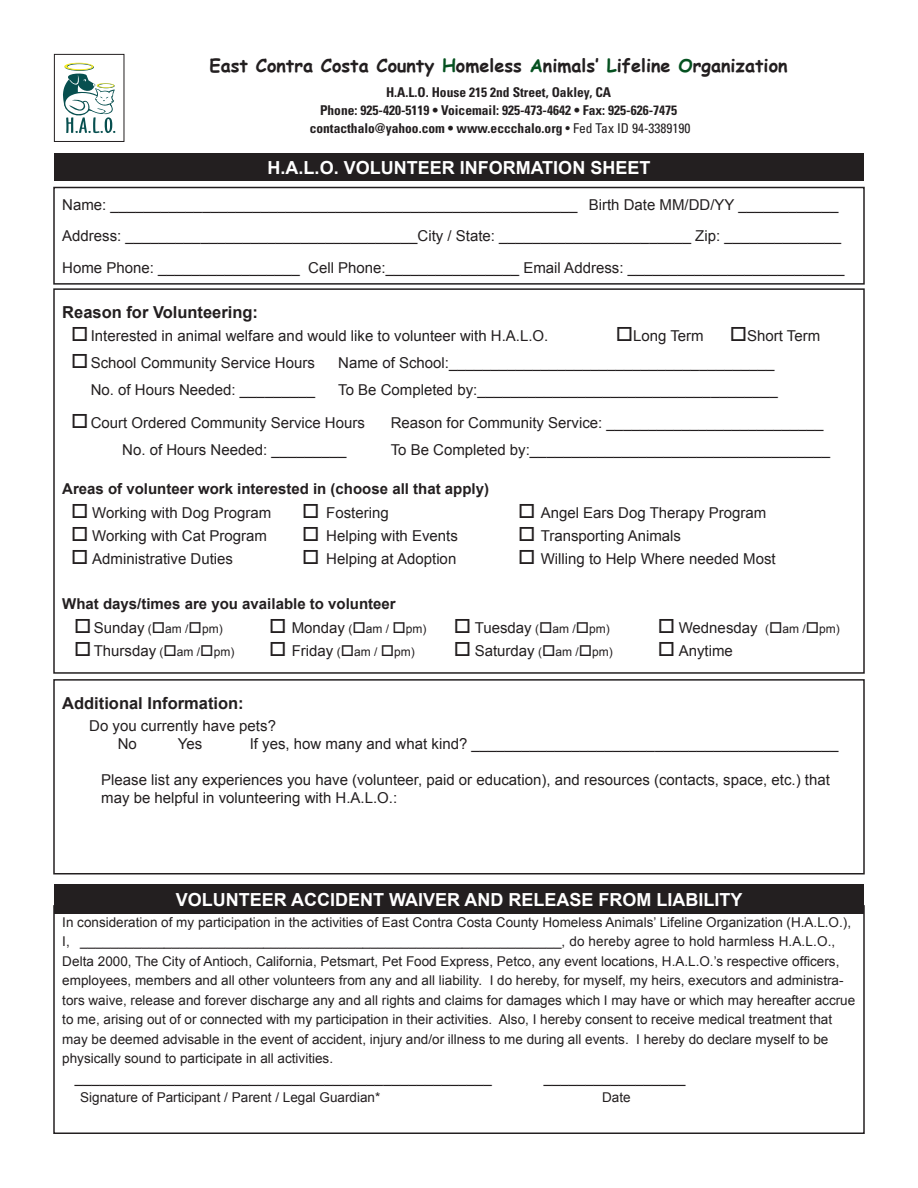
<style>
.page{position:relative;width:918px;height:1188px;background:#fff}
.page>*{position:absolute;margin:0;border:0;box-sizing:border-box;transform-origin:0 0}
.t1{font:700 18px "Arial";color:#fff}
.t2{font:700 18px "Comic Sans MS";color:#231f20}
.t3{font:700 16.5px "Arial";color:#231f20}
.t4{font:15px/18px "Arial";color:#231f20}
.t5{font:700 15px "Arial";color:#231f20}
.t6{font:13.5px/19.5px "Arial";color:#231f20}
.t7{font:700 condensed 13.5px "Univers";color:#231f20}
.t8{font:12px "Arial";color:#231f20}
.s1{color:#055120}
.s2{font-weight:400}
.s3{font-size:15px}
.s4{font-size:12px}
</style>
<div class="page">
<svg style="left:63px;top:63px;width:52px;height:70px"></svg>
<div style="left:54px;top:54px;width:70px;height:88px;border:1px solid #231f20"></div>
<div style="left:54px;top:154px;width:810px;height:27px;background:#231f20"></div>
<div style="left:53px;top:187px;width:812px;height:98px;border:2px solid #231f20"></div>
<div style="left:53px;top:905px;width:812px;height:229px;border:2px solid #231f20"></div>
<div style="left:54px;top:885px;width:810px;height:29px;background:#231f20"></div>
<div style="left:53px;top:679px;width:812px;height:195px;border:2px solid #231f20"></div>
<div style="left:53px;top:288px;width:812px;height:386px;border:2px solid #231f20"></div>
<p class="t2" style="left:210px;top:52px;width:579px">East Contra Costa County <span class="s1">H</span>omeless <span class="s1">A</span>nimals’ <span class="s1">L</span>ifeline <span class="s1">O</span>rganization</p>
<p class="t7" style="left:386px;top:84px;width:227px">H.A.L.O. House 215 2nd Street, Oakley, CA</p>
<p class="t7" style="left:320px;top:102px;width:359px">Phone: 925-420-5119 • Voicemail: 925-473-4642 • Fax: 925-626-7475</p>
<p class="t7" style="left:310px;top:120px;width:382px">contacthalo@yahoo.com • www.eccchalo.org <span class="s2">• Fed Tax ID 94-3389190</span></p>
<p class="t1" style="left:268px;top:156px;width:384px">H.A.L.O. VOLUNTEER INFORMATION SHEET</p>
<p class="t4" style="left:62px;top:196px;width:778px">Name: ________________________________________________________ Birth Date MM/DD/YY ____________</p>
<p class="t4" style="left:62px;top:227px;width:780px">Address: ___________________________________City / State: _______________________ Zip: ______________</p>
<p class="t4" style="left:62px;top:259px;width:784px">Home Phone: _________________ Cell Phone:________________ Email Address: __________________________</p>
<p class="t3" style="left:62px;top:301px;width:197px">Reason for Volunteering:</p>
<p class="t4" style="left:71px;top:327px;width:479px">□Interested in animal welfare and would like to volunteer with H.A.L.O.</p>
<p class="t4" style="left:616px;top:327px;width:89px">□Long Term</p>
<p class="t4" style="left:730px;top:327px;width:92px">□Short Term</p>
<p class="t4" style="left:71px;top:354px;width:245px">□School Community Service Hours</p>
<p class="t4" style="left:338px;top:354px;width:438px">Name of School:_______________________________________</p>
<p class="t4" style="left:91px;top:381px;width:226px">No. of Hours Needed: _________</p>
<p class="t4" style="left:338px;top:381px;width:441px">To Be Completed by:____________________________________</p>
<p class="t4" style="left:71px;top:414px;width:295px">□Court Ordered Community Service Hours</p>
<p class="t4" style="left:391px;top:414px;width:434px">Reason for Community Service: __________________________</p>
<p class="t4" style="left:122px;top:441px;width:226px">No. of Hours Needed: _________</p>
<p class="t4" style="left:391px;top:441px;width:441px">To Be Completed by:____________________________________</p>
<p class="t5" style="left:62px;top:479px;width:428px">Areas of volunteer work interested in (choose all that apply)</p>
<p class="t4" style="left:71px;top:504px;width:201px">□ Working with Dog Program</p>
<p class="t4" style="left:302px;top:504px;width:88px">□ Fostering</p>
<p class="t4" style="left:518px;top:504px;width:250px">□ Angel Ears Dog Therapy Program</p>
<p class="t4" style="left:71px;top:527px;width:197px">□ Working with Cat Program</p>
<p class="t4" style="left:302px;top:527px;width:157px">□ Helping with Events</p>
<p class="t4" style="left:518px;top:527px;width:164px">□ Transporting Animals</p>
<p class="t4" style="left:71px;top:550px;width:163px">□ Administrative Duties</p>
<p class="t4" style="left:302px;top:550px;width:156px">□ Helping at Adoption</p>
<p class="t4" style="left:518px;top:550px;width:259px">□ Willing to Help Where needed Most</p>
<p class="t5" style="left:62px;top:594px;width:335px">What days/times are you available to volunteer</p>
<p class="t8" style="left:74px;top:621px;width:150px">□<span class="s3">Sunday</span> (□am /□pm)</p>
<p class="t8" style="left:269px;top:621px;width:159px">□ <span class="s3">Monday</span> (□am / □pm)</p>
<p class="t4" style="left:454px;top:619px;width:158px">□ Tuesday <span class="s4">(</span>□<span class="s4">am /</span>□<span class="s4">pm)</span></p>
<p class="t4" style="left:658px;top:619px;width:184px">□ Wednesday <span class="s4">(</span>□<span class="s4">am /</span>□<span class="s4">pm)</span></p>
<p class="t4" style="left:74px;top:642px;width:162px">□Thursday <span class="s4">(</span>□<span class="s4">am /</span>□<span class="s4">pm)</span></p>
<p class="t8" style="left:269px;top:644px;width:147px">□ <span class="s3">Friday</span> (□am / □pm)</p>
<p class="t4" style="left:454px;top:642px;width:161px">□ Saturday <span class="s4">(</span>□<span class="s4">am /</span>□<span class="s4">pm)</span></p>
<p class="t4" style="left:658px;top:642px;width:77px">□ Anytime</p>
<p class="t3" style="left:62px;top:692px;width:183px">Additional Information:</p>
<p class="t4" style="left:89px;top:717px;width:188px">Do you currently have pets?</p>
<p class="t4" style="left:118px;top:735px;width:21px">No</p>
<p class="t4" style="left:178px;top:735px;width:26px">Yes</p>
<p class="t4" style="left:250px;top:735px;width:590px">If yes, how many and what kind? ____________________________________________</p>
<p class="t4" style="left:101px;top:771px;width:730px">Please list any experiences you have (volunteer, paid or education), and resources (contacts, space, etc.) that may be helpful in volunteering with H.A.L.O.:</p>
<p class="t1" style="left:176px;top:888px;width:568px">VOLUNTEER ACCIDENT WAIVER AND RELEASE FROM LIABILITY</p>
<p class="t6" style="left:62px;top:913px;width:795px">In consideration of my participation in the activities of East Contra Costa County Homeless Animals’ Lifeline Organization (H.A.L.O.), I, _______________________________________________________________, do hereby agree to hold harmless H.A.L.O., Delta 2000, The City of Antioch, California, Petsmart, Pet Food Express, Petco, any event locations, H.A.L.O.’s respective officers, employees, members and all other volunteers from any and all liability. I do hereby, for myself, my heirs, executors and administra&shy;tors waive, release and forever discharge any and all rights and claims for damages which I may have or which may hereafter accrue to me, arising out of or connected with my participation in their activities. Also, I hereby consent to receive medical treatment that may be deemed advisable in the event of accident, injury and/or illness to me during all events. I hereby do declare myself to be physically sound to participate in all activities.</p>
<p class="t4" style="left:75px;top:1069px;width:418px">__________________________________________________</p>
<p class="t4" style="left:544px;top:1069px;width:143px">_________________</p>
<p class="t6" style="left:80px;top:1088px;width:302px">Signature of Participant / Parent / Legal Guardian*</p>
<p class="t6" style="left:602px;top:1088px;width:30px">Date</p>
</div>
